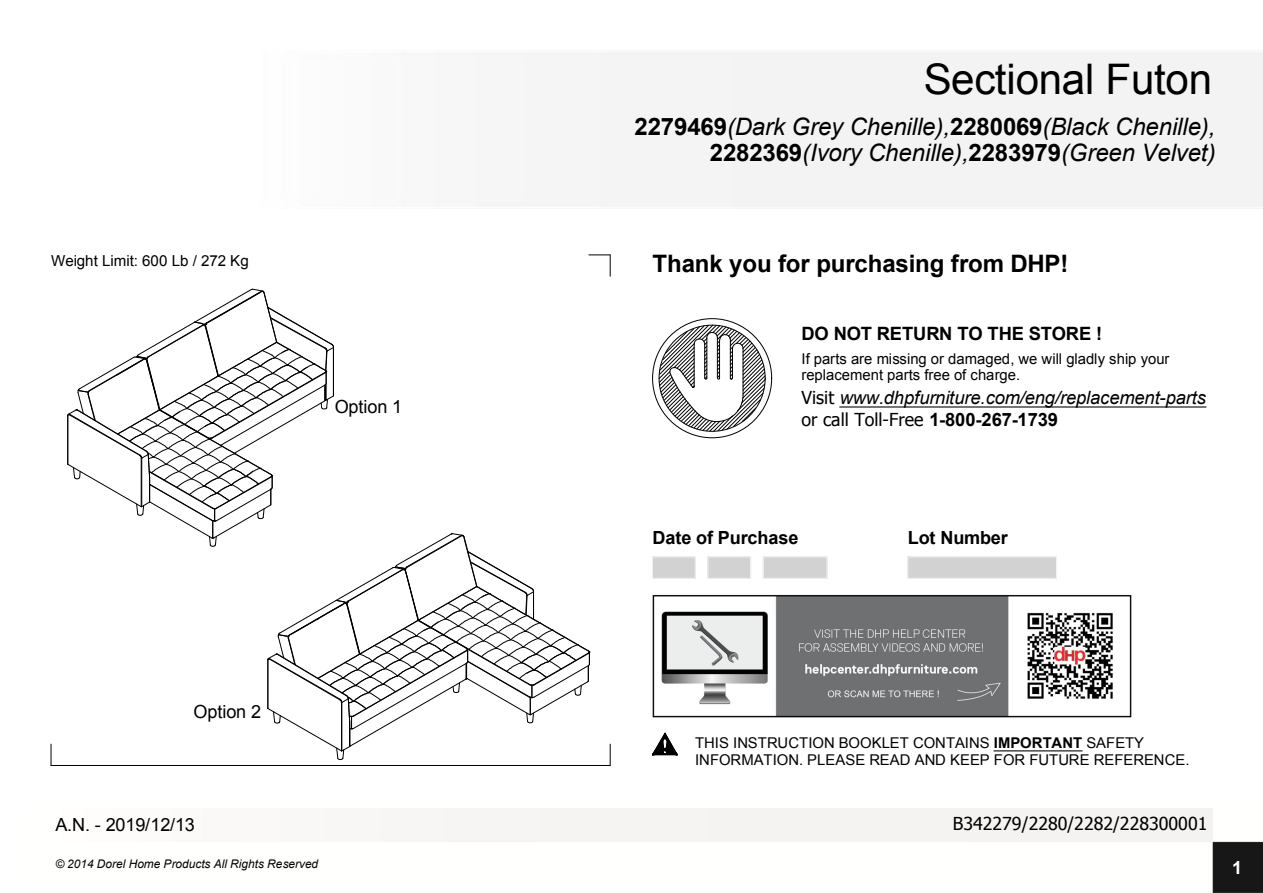
<style>
.page{position:relative;width:1263px;height:893px;background:#fff}
.page>*{position:absolute;margin:0;border:0;box-sizing:border-box;transform-origin:0 0}
.t1{font:42.15px "Arial";letter-spacing:-.005em;color:#000}
.t2{font:italic 24px/26.7px "Arial";letter-spacing:-.005em;color:#000;text-align:right}
.t3{font:700 24px "Arial";letter-spacing:-.005em;color:#000}
.t4{font:italic 18.3px "Arial";letter-spacing:-.01em;color:#000}
.t5{font:700 18.3px "Arial";letter-spacing:-.015em;color:#000}
.t6{font:18.15px "Arial";letter-spacing:-.005em;color:#000}
.t7{font:700 18.15px "Arial";letter-spacing:-.005em;color:#000}
.t8{font:700 18.15px "Arial";color:#fff}
.t9{font:17.85px "Tahoma";color:#000}
.t10{font:15.15px "Arial";color:#000}
.t11{font:14.85px/16.8px "Arial";letter-spacing:.005em;color:#000}
.t12{font:italic 11.85px "Arial";letter-spacing:.005em;color:#000}
.s1{font-weight:700;font-style:normal}
.s2{font-family:"Tahoma";font-style:normal;font-size:17.85px}
.s3{font-family:"Arial";font-weight:700;font-size:18.3px}
.s4{font-weight:700}
</style>
<div class="page">
<svg style="left:67px;top:288px;width:523px;height:473px"></svg>
<img style="left:326px;top:808px;width:937px;height:84px">
<img style="left:652px;top:594px;width:479px;height:123px">
<svg style="left:652px;top:558px;width:44px;height:21px"></svg>
<svg style="left:707px;top:556px;width:44px;height:23px"></svg>
<svg style="left:762px;top:557px;width:66px;height:22px"></svg>
<div style="left:907px;top:558px;width:150px;height:21px;background:#d2d2d2"></div>
<svg style="left:652px;top:685px;width:58px;height:71px"></svg>
<div style="left:907px;top:556px;width:150px;height:22px;border:1px solid #f2f2f2"></div>
<div style="left:763px;top:556px;width:64px;height:22px;border:1px solid #f2f2f2"></div>
<div style="left:708px;top:556px;width:43px;height:22px;border:1px solid #f2f2f2"></div>
<div style="left:652px;top:556px;width:44px;height:22px;border:1px solid #f2f2f2"></div>
<svg style="left:610px;top:744px;width:1px;height:21px"></svg>
<svg style="left:51px;top:744px;width:1px;height:21px"></svg>
<svg style="left:658px;top:324px;width:108px;height:111px"></svg>
<hr style="left:743px;top:348px;width:1px;height:47px;background:#000">
<hr style="left:51px;top:765px;width:559px;height:1px;background:#000">
<svg style="left:589px;top:254px;width:22px;height:22px"></svg>
<hr style="left:840px;top:406px;width:366px;height:1px;background:#000">
<hr style="left:994px;top:750px;width:88px;height:1px;background:#000">
<p class="t1" style="left:924px;top:63px;width:290px">Sectional Futon</p>
<p class="t2" style="left:634px;top:115px;width:583px"><span class="s1">2279469</span>(Dark Grey Chenille),<span class="s1">2280069</span>(Black Chenille),<br><span class="s1">2282369</span>(Ivory Chenille),<span class="s1">2283979</span>(Green Velvet)</p>
<p class="t10" style="left:51px;top:255px;width:199px">Weight Limit: 600 Lb / 272 Kg</p>
<p class="t3" style="left:653px;top:255px;width:417px">Thank you for purchasing from DHP!</p>
<p class="t5" style="left:802px;top:327px;width:302px">DO NOT RETURN TO THE STORE !</p>
<p class="t11" style="left:802px;top:351px;width:369px">If parts are missing or damaged, we will gladly ship your replacement parts free of charge.</p>
<p class="t6" style="left:335px;top:399px;width:69px">Option 1</p>
<p class="t4" style="left:802px;top:391px;width:406px"><span class="s2">Visit</span> www.dhpfurniture.com/eng/replacement-parts</p>
<p class="t9" style="left:802px;top:412px;width:258px">or call Toll-Free <span class="s3">1-800-267-1739</span></p>
<p class="t7" style="left:653px;top:531px;width:147px">Date of Purchase</p>
<p class="t7" style="left:908px;top:531px;width:102px">Lot Number</p>
<p class="t6" style="left:194px;top:705px;width:69px">Option 2</p>
<p class="t11" style="left:695px;top:736px;width:496px">THIS INSTRUCTION BOOKLET CONTAINS <span class="s4">IMPORTANT</span> SAFETY<br>INFORMATION. PLEASE READ AND KEEP FOR FUTURE REFERENCE.</p>
<p class="t6" style="left:55px;top:818px;width:141px">A.N. - 2019/12/13</p>
<p class="t9" style="left:953px;top:816px;width:256px">B342279/2280/2282/228300001</p>
<p class="t12" style="left:67px;top:858px;width:252px">2014 Dorel Home Products All Rights Reserved</p>
<p class="t8" style="left:1232px;top:860px;width:12px">1</p>
</div>
